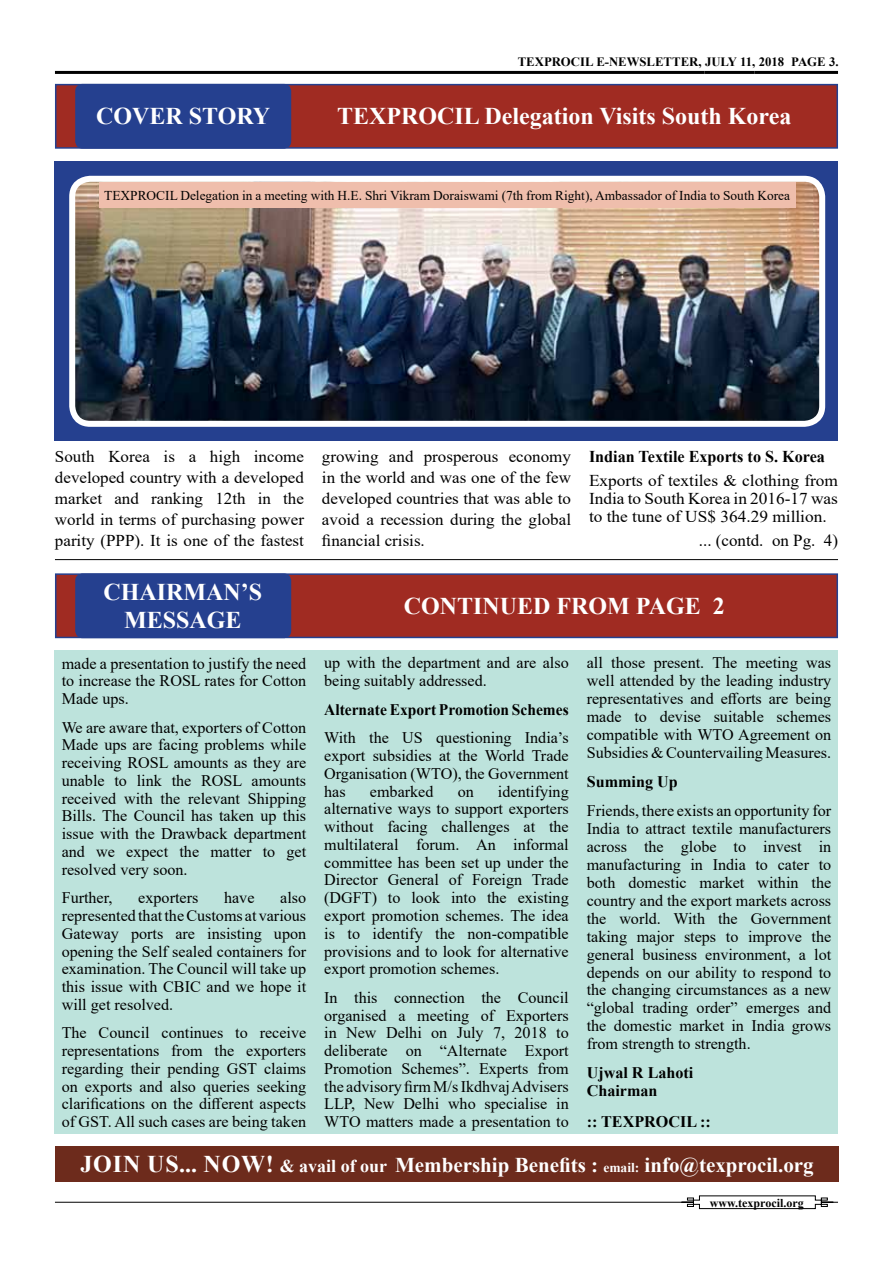
<style>
.page{position:relative;width:893px;height:1263px;background:#fff}
.page>*{position:absolute;margin:0;border:0;box-sizing:border-box;transform-origin:0 0}
.t1{font:700 24px/28.8px "Times New Roman";color:#fff;text-align:center}
.t2{font:700 21px "Times New Roman";color:#fff}
.t3{font:16.8px "Times New Roman";color:#000}
.t4{font:16.5px/20.9px "Times New Roman";color:#000;text-align:justify}
.t5{font:16.5px/17.5px "Times New Roman";color:#000;text-align:justify;scale:1.05 1}
.t6{font:700 16.5px "Times New Roman";color:#000}
.t7{font:16.2px/17.7px "Times New Roman";color:#000;text-align:justify}
.t8{font:700 16.2px/18px "Times New Roman";color:#000}
.t9{font:700 16.2px "Times New Roman";color:#000;scale:.96 1}
.t10{font:13.5px "Times New Roman";color:#000}
.t11{font:700 12.75px "Times New Roman";color:#000}
.t12{font:700 12px "Times New Roman";color:#000}
.s1{font-size:24px}
.s2{font-size:18px}
.s3{font-size:13.5px}
</style>
<div class="page">
<hr style="left:55px;top:1202px;width:783px;height:1px;background:#000">
<svg style="left:681px;top:1195px;width:153px;height:14px"></svg>
<hr style="left:55px;top:71px;width:649px;height:3px;background:#000">
<hr style="left:704px;top:71px;width:51px;height:3px;background:#000">
<hr style="left:755px;top:71px;width:83px;height:3px;background:#000">
<div style="left:55px;top:651px;width:783px;height:483px;background:#bde3dc"></div>
<div style="left:55px;top:1146px;width:784px;height:36px;background:#6d2b1c"></div>
<div style="left:55px;top:573px;width:783px;height:65px;background:#a02b22;border:2px solid #25408f"></div>
<div style="left:76px;top:574px;width:214px;height:63px;background:#25408f;border-radius:7px"></div>
<div style="left:75px;top:573px;width:216px;height:65px;border:2px solid #25408f;border-radius:7px"></div>
<div style="left:55px;top:84px;width:783px;height:65px;background:#a02b22;border:2px solid #25408f"></div>
<div style="left:76px;top:85px;width:214px;height:63px;background:#25408f;border-radius:7px"></div>
<div style="left:75px;top:84px;width:216px;height:65px;border:2px solid #25408f;border-radius:7px"></div>
<div style="left:55px;top:162px;width:783px;height:279px;background:#25408f"></div>
<img style="left:76px;top:183px;width:742px;height:237px">
<div style="left:69px;top:176px;width:756px;height:251px;border:6px solid #fff;border-radius:18px"></div>
<hr style="left:55px;top:559px;width:783px;height:1px;background:#000">
<div style="left:99px;top:182px;width:696px;height:26px;background:#efbeac"></div>
<p class="t11" style="left:518px;top:53px;width:322px">TEXPROCIL E-NEWSLETTER, JULY 11, 2018 PAGE 3.</p>
<h1 class="t1" style="left:96px;top:101px;width:176px">COVER STORY</h1>
<h1 class="t1" style="left:337px;top:101px;width:456px">TEXPROCIL Delegation Visits South Korea</h1>
<p class="t10" style="left:104px;top:186px;width:687px">TEXPROCIL Delegation in a meeting with H.E. Shri Vikram Doraiswami (7th from Right), Ambassador of India to South Korea</p>
<p class="t4" style="left:55px;top:446px;width:251px">South Korea is a high income developed country with a developed market and ranking 12th in the world in terms of purchasing power parity (PPP). It is one of the fastest</p>
<p class="t4" style="left:322px;top:446px;width:251px">growing and prosperous economy in the world and was one of the few developed countries that was able to avoid a recession during the global financial crisis.</p>
<p class="t6" style="left:589px;top:444px;width:238px">Indian Textile Exports to S. Korea</p>
<p class="t5" style="left:589px;top:471px;width:239px">Exports of textiles &amp; clothing from India to South Korea in 2016-17 was to the tune of US$ 364.29 million.</p>
<p class="t3" style="left:699px;top:528px;width:141px">... (contd. on Pg. 4)</p>
<h1 class="t1" style="left:103px;top:576px;width:160px">CHAIRMAN’S<br>MESSAGE</h1>
<p class="t7" style="left:62px;top:654px;width:246px">made a presentation to justify the need to increase the ROSL rates for Cotton Made ups.</p>
<p class="t7" style="left:62px;top:718px;width:246px">We are aware that, exporters of Cotton Made ups are facing problems while receiving ROSL amounts as they are unable to link the ROSL amounts received with the relevant Shipping Bills. The Council has taken up this issue with the Drawback department and we expect the matter to get resolved very soon.</p>
<p class="t7" style="left:62px;top:888px;width:52px">Further,</p>
<p class="t7" style="left:138px;top:888px;width:62px">exporters</p>
<p class="t7" style="left:224px;top:888px;width:32px">have</p>
<p class="t7" style="left:62px;top:888px;width:246px;text-indent:219px">also represented that the Customs at various Gateway ports are insisting upon opening the Self sealed containers for examination. The Council will take up this issue with CBIC and we hope it will get resolved.</p>
<p class="t7" style="left:62px;top:1023px;width:246px">The Council continues to receive representations from the exporters regarding their pending GST claims on exports and also queries seeking clarifications on the different aspects of GST. All such cases are being taken</p>
<h1 class="t1" style="left:404px;top:591px;width:322px">CONTINUED FROM PAGE 2</h1>
<p class="t7" style="left:324px;top:654px;width:246px">up with the department and are also being suitably addressed.</p>
<p class="t9" style="left:324px;top:698px;width:256px">Alternate Export Promotion Schemes</p>
<p class="t7" style="left:324px;top:729px;width:246px">With the US questioning India’s export subsidies at the World Trade Organisation (WTO), the Government has</p>
<p class="t7" style="left:324px;top:782px;width:246px;text-indent:174px">identifying alternative ways to support exporters without facing challenges at the multilateral forum. An informal committee has been set up under the Director General of Foreign Trade (DGFT) to look into the existing export promotion schemes. The idea is to identify the non-compatible provisions and to look for alternative export promotion schemes.</p>
<p class="t7" style="left:324px;top:988px;width:246px">In this connection the Council organised a meeting of Exporters in New Delhi on July 7, 2018 to deliberate on “Alternate Export Promotion Schemes”. Experts from the advisory firm M/s Ikdhvaj Advisers LLP, New Delhi who specialise in WTO matters made a presentation to</p>
<p class="t7" style="left:370px;top:782px;width:65px">embarked</p>
<p class="t7" style="left:458px;top:782px;width:18px">on</p>
<p class="t7" style="left:587px;top:653px;width:246px">all those present. The meeting was well attended by the leading industry representatives and efforts are being made to devise suitable schemes compatible with WTO Agreement on Subsidies &amp; Countervailing Measures.</p>
<p class="t8" style="left:587px;top:772px;width:92px">Summing Up</p>
<p class="t7" style="left:587px;top:801px;width:246px">Friends, there exists an opportunity for India to attract textile manufacturers across the globe to invest in manufacturing in India to cater to both domestic market within the country and the export markets across the world. With the Government taking major steps to improve the general business environment, a lot depends on our ability to respond to the changing circumstances as a new “global trading order” emerges and the domestic market in India grows from strength to strength.</p>
<p class="t8" style="left:587px;top:1063px;width:108px">Ujwal R Lahoti<br>Chairman</p>
<p class="t8" style="left:587px;top:1112px;width:126px">:: TEXPROCIL ::</p>
<h1 class="t1" style="left:80px;top:1149px;width:30px">Join</h1>
<p class="t2" style="left:147px;top:1150px;width:668px"><span class="s1">Us ... Now !</span> <span class="s2">&amp; avail of our</span> Membership Benefits : <span class="s3">email:</span> info@texprocil.org</p>
<p class="t12" style="left:710px;top:1194px;width:95px">www.texprocil.org</p>
</div>
